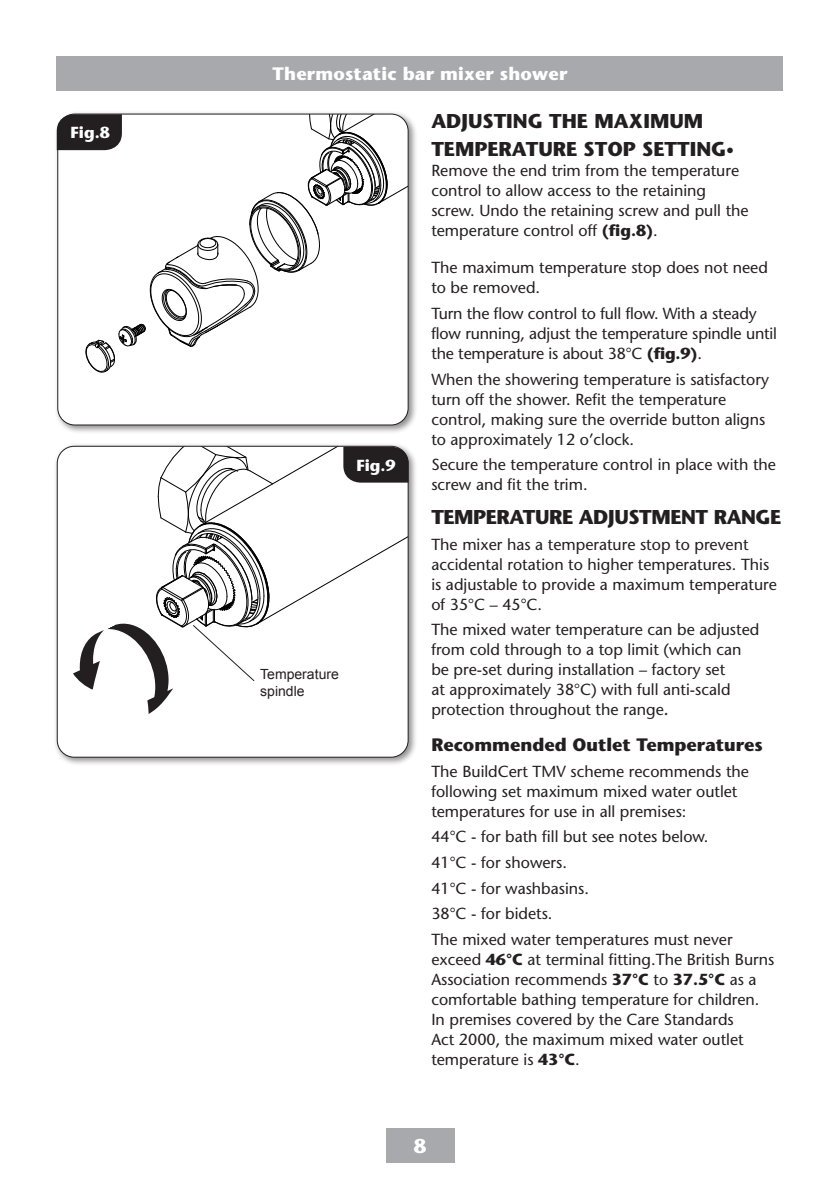
<style>
.page{position:relative;width:840px;height:1191px;background:#fff}
.page>*{position:absolute;margin:0;border:0;box-sizing:border-box;transform-origin:0 0}
._03_Body_text_8pt_IT{font:700 20px/28px "Stone Sans Std";color:#231f20}
._03_Body_text_8pt_IT-2{font:700 20px "Stone Sans Std";letter-spacing:-.02em;color:#231f20}
.t1{font:700 20px "Stone Sans Std";color:#fff}
._02_Sub_Head_9pt_BOL{font:700 18px "Stone Sans Std";color:#231f20}
.t2{font:700 18px "Stone Sans Std";letter-spacing:.01em;color:#fff}
._03_Body_text_8pt_IT-3{font:500 16px/20px "Stone Sans Std";color:#231f20}
._02_Sub_Head_9pt_BOL-2{font:500 16px/20px "Stone Sans Std";color:#231f20}
.t3{font:700 16px "Stone Sans Std";color:#fff}
.t4{font:14px/16.8px "Arial";color:#231f20}
.s1{font-weight:500;font-size:16px}
.s2{font-weight:700}
.s3{font-weight:600;font-style:italic}
</style>
<div class="page">
<div style="left:57px;top:57px;width:725px;height:34px;background:#a8a9ad"></div>
<div style="left:386px;top:1128px;width:68px;height:34px;background:#a8a9ad"></div>
<div style="left:54px;top:110px;width:363px;height:324px;background:#231f20;opacity:.5"></div>
<div style="left:58px;top:114px;width:350px;height:311px;background:#fff;border-radius:17px"></div>
<div style="left:53px;top:442px;width:364px;height:324px;background:#231f20;opacity:.5"></div>
<div style="left:57px;top:446px;width:351px;height:311px;background:#fff;border-radius:17px"></div>
<svg style="left:57px;top:114px;width:351px;height:259px"></svg>
<svg style="left:70px;top:446px;width:338px;height:272px"></svg>
<p class="t3" style="left:71px;top:123px;width:41px">Fig.8</p>
<p class="t2" style="left:272px;top:63px;width:296px">Thermostatic bar mixer shower</p>
<p class="t3" style="left:356px;top:455px;width:41px">Fig.9</p>
<p class="t4" style="left:260px;top:666px;width:80px">Temperature spindle</p>
<p class="_03_Body_text_8pt_IT" style="left:431px;top:107px;width:304px">ADJUSTING THE MAXIMUM<br>TEMPERATURE STOP SETTING<span class="s1">•</span></p>
<p class="_03_Body_text_8pt_IT-3" style="left:431px;top:161px;width:318px">Remove the end trim from the temperature control to allow access to the retaining screw. Undo the retaining screw and pull the temperature control off <span class="s2">(fig.8)</span>.</p>
<p class="_03_Body_text_8pt_IT-3" style="left:431px;top:258px;width:338px">The maximum temperature stop does not need to be removed.</p>
<p class="_03_Body_text_8pt_IT-3" style="left:431px;top:303px;width:347px">Turn the flow control to full flow. With a steady flow running, adjust the temperature spindle until the temperature is about 38°C <span class="s2">(fig.9)</span>.</p>
<p class="_03_Body_text_8pt_IT-3" style="left:431px;top:369px;width:339px">When the showering temperature is satisfactory turn off the shower. Refit the temperature control, making sure the override button aligns to approximately 12 o’clock.</p>
<p class="_03_Body_text_8pt_IT-3" style="left:431px;top:455px;width:346px">Secure the temperature control in place with the screw and fit the trim.</p>
<p class="_03_Body_text_8pt_IT-2" style="left:431px;top:505px;width:351px">TEMPERATURE ADJUSTMENT RANGE</p>
<p class="_03_Body_text_8pt_IT-3" style="left:431px;top:534px;width:347px">The mixer has a temperature stop to prevent accidental rotation to higher temperatures. This is adjustable to provide a maximum temperature of 35°C – 45°C.</p>
<p class="_03_Body_text_8pt_IT-3" style="left:431px;top:620px;width:329px">The mixed water temperature can be adjusted from cold through to a top limit (which can be pre-set during installation – factory set<br>at approximately 38°C) with full anti-scald protection throughout the range<span class="s3">.</span></p>
<p class="_02_Sub_Head_9pt_BOL" style="left:431px;top:734px;width:333px">Recommended Outlet Temperatures</p>
<p class="_02_Sub_Head_9pt_BOL-2" style="left:431px;top:761px;width:319px">The BuildCert TMV scheme recommends the following set maximum mixed water outlet temperatures for use in all premises:</p>
<p class="_03_Body_text_8pt_IT-3" style="left:431px;top:827px;width:278px">44°C - for bath fill but see notes below.</p>
<p class="_03_Body_text_8pt_IT-3" style="left:431px;top:852px;width:137px">41°C - for showers.</p>
<p class="_03_Body_text_8pt_IT-3" style="left:431px;top:878px;width:159px">41°C - for washbasins.</p>
<p class="_03_Body_text_8pt_IT-3" style="left:431px;top:904px;width:123px">38°C - for bidets.</p>
<p class="_03_Body_text_8pt_IT-3" style="left:431px;top:929px;width:344px">The mixed water temperatures must never exceed <span class="s2">46°C</span> at terminal fitting.The British Burns Association recommends <span class="s2">37°C</span> to <span class="s2">37.5°C</span> as a comfortable bathing temperature for children.<br>In premises covered by the Care Standards<br>Act 2000, the maximum mixed water outlet temperature is <span class="s2">43°C</span>.</p>
<p class="t1" style="left:413px;top:1134px;width:14px">8</p>
</div>
